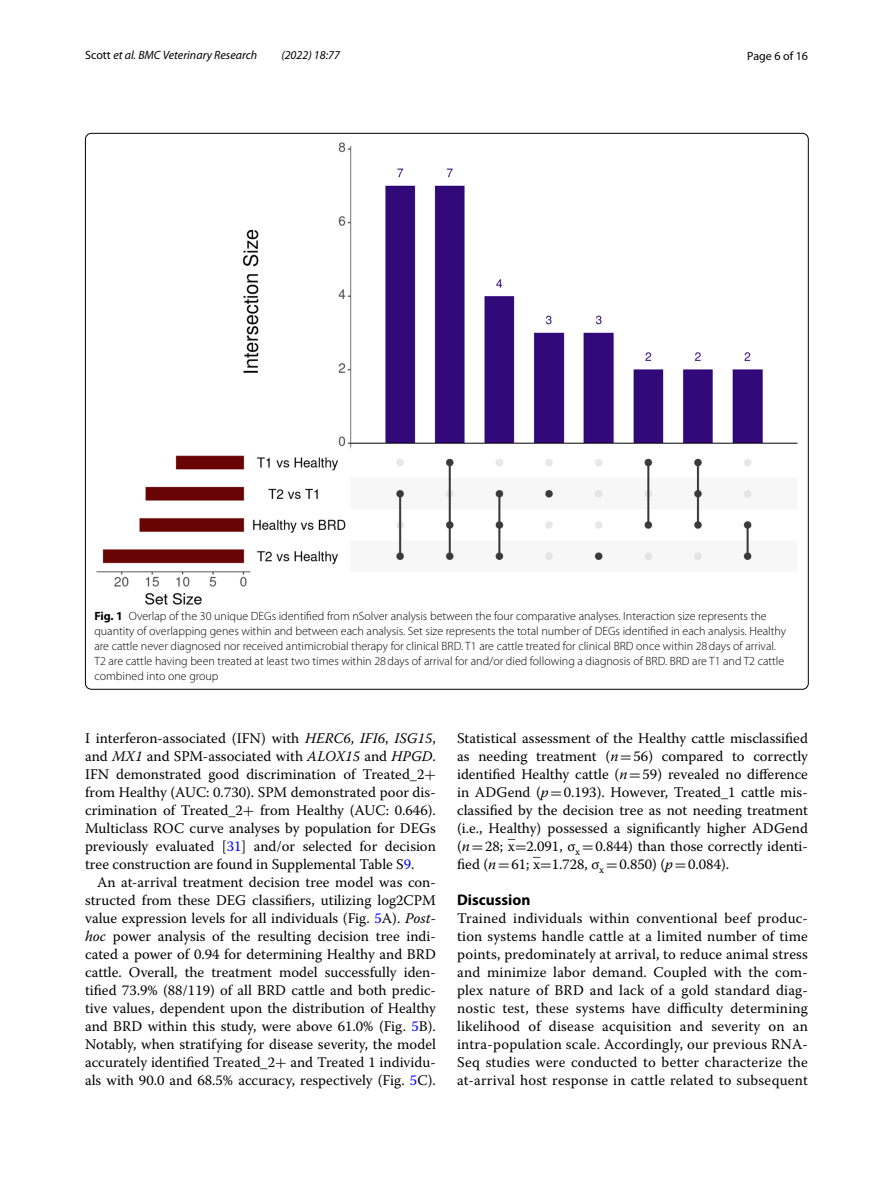
<style>
.page{position:relative;width:893px;height:1187px;background:#fff}
.page>*{position:absolute;margin:0;border:0;box-sizing:border-box;transform-origin:0 0}
.t1{font:700 15.45px "Myriad Pro";color:#000}
.t2{font:14.7px/18px "Warnock Pro";color:#000;text-align:justify}
.t3{font:300 12px/15px "Myriad Pro";color:#000}
.t4{font:italic 12px "Myriad Pro";color:#000}
.t5{font:12px "Myriad Pro";color:#000}
.s1{font-style:normal}
.s2{font-weight:700}
.s3{font-style:italic}
.s4{font-family:"MTSY"}
.s5{color:#00f}
.s6{font-family:"STIX Math"}
</style>
<div class="page">
<img style="left:97px;top:142px;width:700px;height:462px">
<p class="t4" style="left:85px;top:48px;width:174px"><span class="s1">Scott</span> et al. BMC Veterinary Research</p>
<p class="t4" style="left:281px;top:48px;width:60px">(2022) 18:77</p>
<p class="t5" style="left:747px;top:48px;width:62px">Page 6 of 16</p>
<p class="t3" style="left:94px;top:608px;width:693px"><span class="s2">Fig. 1</span> Overlap of the 30 unique DEGs identified from nSolver analysis between the four comparative analyses. Interaction size represents the quantity of overlapping genes within and between each analysis. Set size represents the total number of DEGs identified in each analysis. Healthy are cattle never diagnosed nor received antimicrobial therapy for clinical BRD. T1 are cattle treated for clinical BRD once within 28days of arrival.<br>T2 are cattle having been treated at least two times within 28days of arrival for and/or died following a diagnosis of BRD. BRD are T1 and T2 cattle combined into one group</p>
<p class="t2" style="left:85px;top:729px;width:352px">I interferon-associated (IFN) with <span class="s3">HERC6</span>, <span class="s3">IFI6</span>, <span class="s3">ISG15</span>, and <span class="s3">MX1</span> and SPM-associated with <span class="s3">ALOX15</span> and <span class="s3">HPGD</span>.<br>IFN demonstrated good discrimination of Treated_2<span class="s4">+ </span>from Healthy (AUC: 0.730). SPM demonstrated poor dis&shy;crimination of Treated_2<span class="s4">+</span> from Healthy (AUC: 0.646).<br>Multiclass ROC curve analyses by population for DEGs previously evaluated [<span class="s5">31</span>] and/or selected for decision tree construction are found in Supplemental Table S<span class="s5">9</span>.</p>
<p class="t2" style="left:85px;top:873px;width:352px;text-indent:12px">An at-arrival treatment decision tree model was con&shy;structed from these DEG classifiers, utilizing log2CPM value expression levels for all individuals (Fig. <span class="s5">5</span>A). <span class="s3">Post&shy;hoc</span> power analysis of the resulting decision tree indi&shy;cated a power of 0.94 for determining Healthy and BRD cattle. Overall, the treatment model successfully iden&shy;tified 73.9% (88/119) of all BRD cattle and both predic&shy;tive values, dependent upon the distribution of Healthy and BRD within this study, were above 61.0% (Fig. <span class="s5">5</span>B).<br>Notably, when stratifying for disease severity, the model accurately identified Treated_2<span class="s4">+</span> and Treated 1 individu&shy;als with 90.0 and 68.5% accuracy, respectively (Fig. <span class="s5">5</span>C).</p>
<p class="t2" style="left:457px;top:729px;width:352px">Statistical assessment of the Healthy cattle misclassified as needing treatment (<span class="s3">n</span><span class="s4">=</span>56) compared to correctly identified Healthy cattle (<span class="s3">n</span><span class="s4">=</span>59) revealed no difference in ADGend (<span class="s3">p</span><span class="s4">=</span>0.193). However, Treated_1 cattle mis&shy;classified by the decision tree as not needing treatment (i.e., Healthy) possessed a significantly higher ADGend (<span class="s3">n</span><span class="s4">=</span>28; x<span class="s6">̅</span><span class="s4">=</span>2.091, σ<sub>x</sub> <span class="s4">=</span>0.844) than those correctly identi&shy;fied (<span class="s3">n</span><span class="s4">=</span>61; x<span class="s6">̅</span><span class="s4">=</span>1.728, σ<sub>x</sub> <span class="s4">=</span>0.850) (<span class="s3">p</span><span class="s4">=</span>0.084).</p>
<p class="t1" style="left:457px;top:890px;width:75px">Discussion</p>
<p class="t2" style="left:457px;top:909px;width:352px">Trained individuals within conventional beef produc&shy;tion systems handle cattle at a limited number of time points, predominately at arrival, to reduce animal stress and minimize labor demand. Coupled with the com&shy;plex nature of BRD and lack of a gold standard diag&shy;nostic test, these systems have difficulty determining likelihood of disease acquisition and severity on an intra-population scale. Accordingly, our previous RNA-Seq studies were conducted to better characterize the at-arrival host response in cattle related to subsequent</p>
</div>
